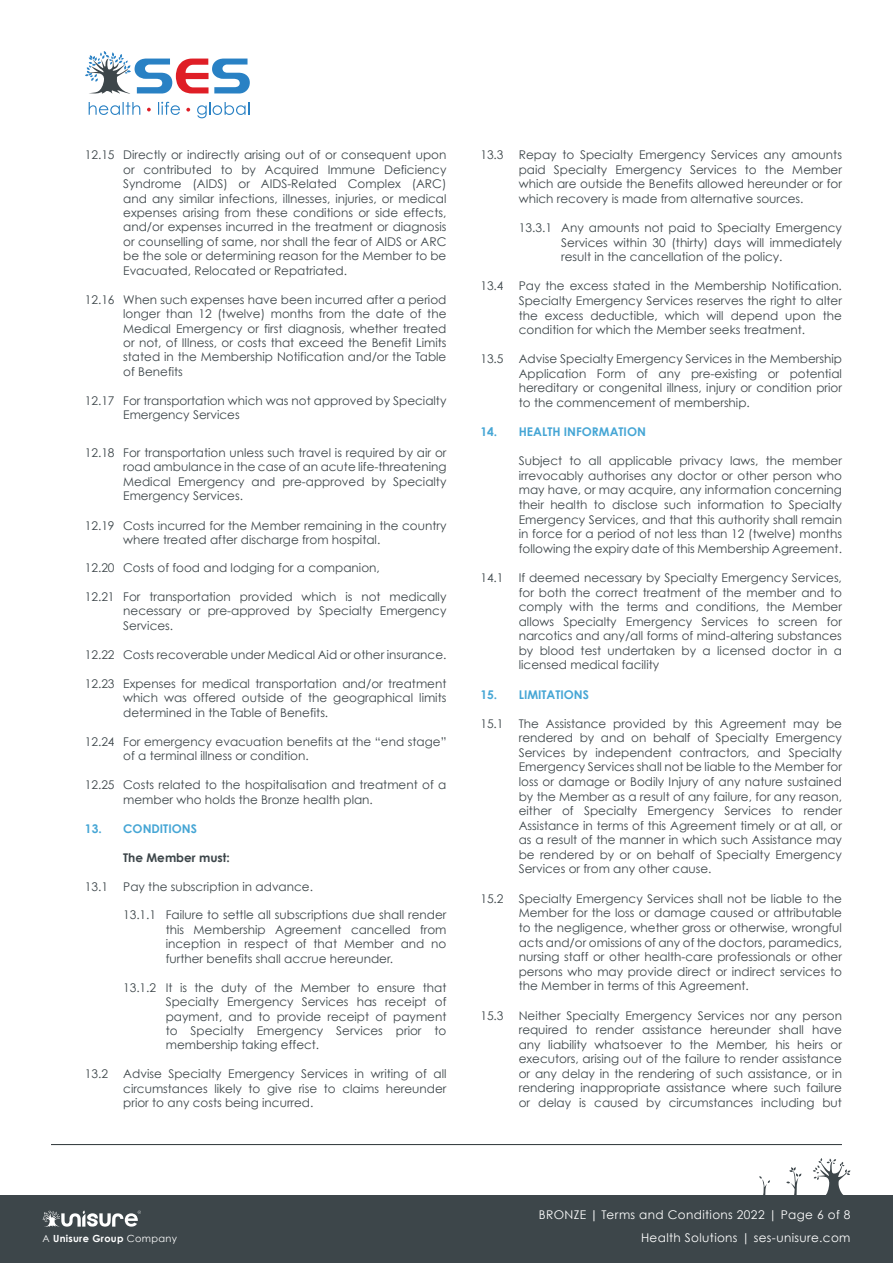
<style>
.page{position:relative;width:893px;height:1263px;background:#fff}
.page>*{position:absolute;margin:0;border:0;box-sizing:border-box;transform-origin:0 0}
.t1{font:12px/14.5px "Century Gothic";color:#3d464a;text-align:justify}
.t2{font:12px "Century Gothic";letter-spacing:.03em;color:#fff}
.t3{font:700 12px "Century Gothic";color:#46a6d5}
.t4{font:700 12px "Century Gothic";color:#3d464a}
.t5{font:700 9.75px "Century Gothic";letter-spacing:.03em;color:#fff}
.s1{font-weight:700}
.s2{font-weight:400}
</style>
<div class="page">
<div style="left:0;top:1195px;width:893px;height:68px;background:#3d464a"></div>
<svg style="left:759px;top:1176px;width:11px;height:19px"></svg>
<svg style="left:786px;top:1167px;width:16px;height:28px"></svg>
<svg style="left:813px;top:1158px;width:37px;height:37px"></svg>
<svg style="left:43px;top:1210px;width:98px;height:17px"></svg>
<hr style="left:51px;top:1144px;width:791px;height:1px;background:#2b3236">
<svg style="left:89px;top:102px;width:51px;height:13px"></svg>
<svg style="left:147px;top:108px;width:4px;height:3px"></svg>
<svg style="left:158px;top:102px;width:22px;height:13px"></svg>
<svg style="left:186px;top:108px;width:4px;height:4px"></svg>
<svg style="left:197px;top:102px;width:52px;height:16px"></svg>
<svg style="left:85px;top:51px;width:165px;height:43px"></svg>
<p class="t1" style="left:123px;top:148px;width:325px;text-indent:-38px">12.15 Directly or indirectly arising out of or consequent upon or contributed to by Acquired Immune Deficiency Syndrome (AIDS) or AIDS-Related Complex (ARC) and any similar infections, illnesses, injuries, or medical expenses arising from these conditions or side effects, and/or expenses incurred in the treatment or diagnosis or counselling of same, nor shall the fear of AIDS or ARC be the sole or determining reason for the Member to be Evacuated, Relocated or Repatriated.</p>
<p class="t1" style="left:123px;top:292px;width:325px;text-indent:-38px">12.16 When such expenses have been incurred after a period longer than 12 (twelve) months from the date of the Medical Emergency or first diagnosis, whether treated or not, of Illness, or costs that exceed the Benefit Limits stated in the Membership Notification and/or the Table of Benefits</p>
<p class="t1" style="left:123px;top:393px;width:325px;text-indent:-38px">12.17 For transportation which was not approved by Specialty<br>Emergency Services</p>
<p class="t1" style="left:123px;top:445px;width:325px;text-indent:-38px">12.18 For transportation unless such travel is required by air or road ambulance in the case of an acute life-threatening Medical Emergency and pre-approved by Specialty Emergency Services.</p>
<p class="t1" style="left:123px;top:518px;width:325px;text-indent:-38px">12.19 Costs incurred for the Member remaining in the country where treated after discharge from hospital.</p>
<p class="t1" style="left:85px;top:560px;width:296px">12.20 Costs of food and lodging for a companion,</p>
<p class="t1" style="left:123px;top:589px;width:325px;text-indent:-38px">12.21 For transportation provided which is not medically necessary or pre-approved by Specialty Emergency Services.</p>
<p class="t1" style="left:85px;top:647px;width:363px">12.22 Costs recoverable under Medical Aid or other insurance.</p>
<p class="t1" style="left:123px;top:676px;width:325px;text-indent:-38px">12.23 Expenses for medical transportation and/or treatment which was offered outside of the geographical limits determined in the Table of Benefits.</p>
<p class="t1" style="left:123px;top:734px;width:325px;text-indent:-38px">12.24 For emergency evacuation benefits at the “end stage” of a terminal illness or condition.</p>
<p class="t1" style="left:123px;top:778px;width:325px;text-indent:-38px">12.25 Costs related to the hospitalisation and treatment of a member who holds the Bronze health plan.</p>
<p class="t3" style="left:85px;top:819px;width:113px">13. CONDITIONS</p>
<p class="t4" style="left:123px;top:848px;width:108px">The Member must:</p>
<p class="t1" style="left:85px;top:879px;width:25px">13.1</p>
<p class="t1" style="left:123px;top:879px;width:191px">Pay the subscription in advance.</p>
<p class="t1" style="left:166px;top:908px;width:282px;text-indent:-43px">13.1.1 Failure to settle all subscriptions due shall render this Membership Agreement cancelled from inception in respect of that Member and no further benefits shall accrue hereunder.</p>
<p class="t1" style="left:166px;top:980px;width:282px;text-indent:-43px">13.1.2 It is the duty of the Member to ensure that Specialty Emergency Services has receipt of payment, and to provide receipt of payment to Specialty Emergency Services prior to membership taking effect.</p>
<p class="t1" style="left:85px;top:1066px;width:25px">13.2</p>
<p class="t1" style="left:123px;top:1066px;width:325px">Advise Specialty Emergency Services in writing of all circumstances likely to give rise to claims hereunder prior to any costs being incurred.</p>
<p class="t1" style="left:480px;top:148px;width:25px">13.3</p>
<p class="t1" style="left:519px;top:148px;width:325px">Repay to Specialty Emergency Services any amounts paid Specialty Emergency Services to the Member which are outside the Benefits allowed hereunder or for which recovery is made from alternative sources.</p>
<p class="t1" style="left:561px;top:220px;width:282px;text-indent:-43px">13.3.1 Any amounts not paid to Specialty Emergency Services within 30 (thirty) days will immediately result in the cancellation of the policy.</p>
<p class="t1" style="left:480px;top:279px;width:25px">13.4</p>
<p class="t1" style="left:519px;top:279px;width:325px">Pay the excess stated in the Membership Notification.<br>Specialty Emergency Services reserves the right to alter the excess deductible, which will depend upon the condition for which the Member seeks treatment.</p>
<p class="t1" style="left:480px;top:352px;width:25px">13.5</p>
<p class="t1" style="left:519px;top:352px;width:325px">Advise Specialty Emergency Services in the Membership Application Form of any pre-existing or potential hereditary or congenital illness, injury or condition prior to the commencement of membership.</p>
<p class="t3" style="left:480px;top:423px;width:167px">14. HEALTH INFORMATION</p>
<p class="t1" style="left:519px;top:454px;width:325px">Subject to all applicable privacy laws, the member irrevocably authorises any doctor or other person who may have, or may acquire, any information concerning their health to disclose such information to Specialty Emergency Services, and that this authority shall remain in force for a period of not less than 12 (twelve) months following the expiry date of this Membership Agreement.</p>
<p class="t1" style="left:480px;top:570px;width:25px">14.1</p>
<p class="t1" style="left:519px;top:570px;width:325px">If deemed necessary by Specialty Emergency Services, for both the correct treatment of the member and to comply with the terms and conditions, the Member allows Specialty Emergency Services to screen for narcotics and any/all forms of mind-altering substances by blood test undertaken by a licensed doctor in a licensed medical facility</p>
<p class="t3" style="left:480px;top:685px;width:110px">15. LIMITATIONS</p>
<p class="t1" style="left:480px;top:716px;width:25px">15.1</p>
<p class="t1" style="left:519px;top:716px;width:325px">The Assistance provided by this Agreement may be rendered by and on behalf of Specialty Emergency Services by independent contractors, and Specialty Emergency Services shall not be liable to the Member for loss or damage or Bodily Injury of any nature sustained by the Member as a result of any failure, for any reason, either of Specialty Emergency Services to render Assistance in terms of this Agreement timely or at all, or as a result of the manner in which such Assistance may be rendered by or on behalf of Specialty Emergency Services or from any other cause.</p>
<p class="t1" style="left:480px;top:891px;width:25px">15.2</p>
<p class="t1" style="left:519px;top:891px;width:325px">Specialty Emergency Services shall not be liable to the Member for the loss or damage caused or attributable to the negligence, whether gross or otherwise, wrongful acts and/or omissions of any of the doctors, paramedics, nursing staff or other health-care professionals or other persons who may provide direct or indirect services to the Member in terms of this Agreement.</p>
<p class="t1" style="left:480px;top:1008px;width:25px">15.3</p>
<p class="t1" style="left:519px;top:1008px;width:325px">Neither Specialty Emergency Services nor any person required to render assistance hereunder shall have any liability whatsoever to the Member, his heirs or executors, arising out of the failure to render assistance or any delay in the rendering of such assistance, or in rendering inappropriate assistance where such failure or delay is caused by circumstances including but</p>
<p class="t2" style="left:539px;top:1208px;width:313px">BRONZE <span class="s1">|</span> Terms and Conditions 2022 | Page 6 of 8</p>
<p class="t5" style="left:43px;top:1230px;width:136px"><span class="s2">A</span> Unisure Group <span class="s2">Company</span></p>
<p class="t2" style="left:641px;top:1231px;width:211px">Health Solutions | ses-unisure.com</p>
</div>
